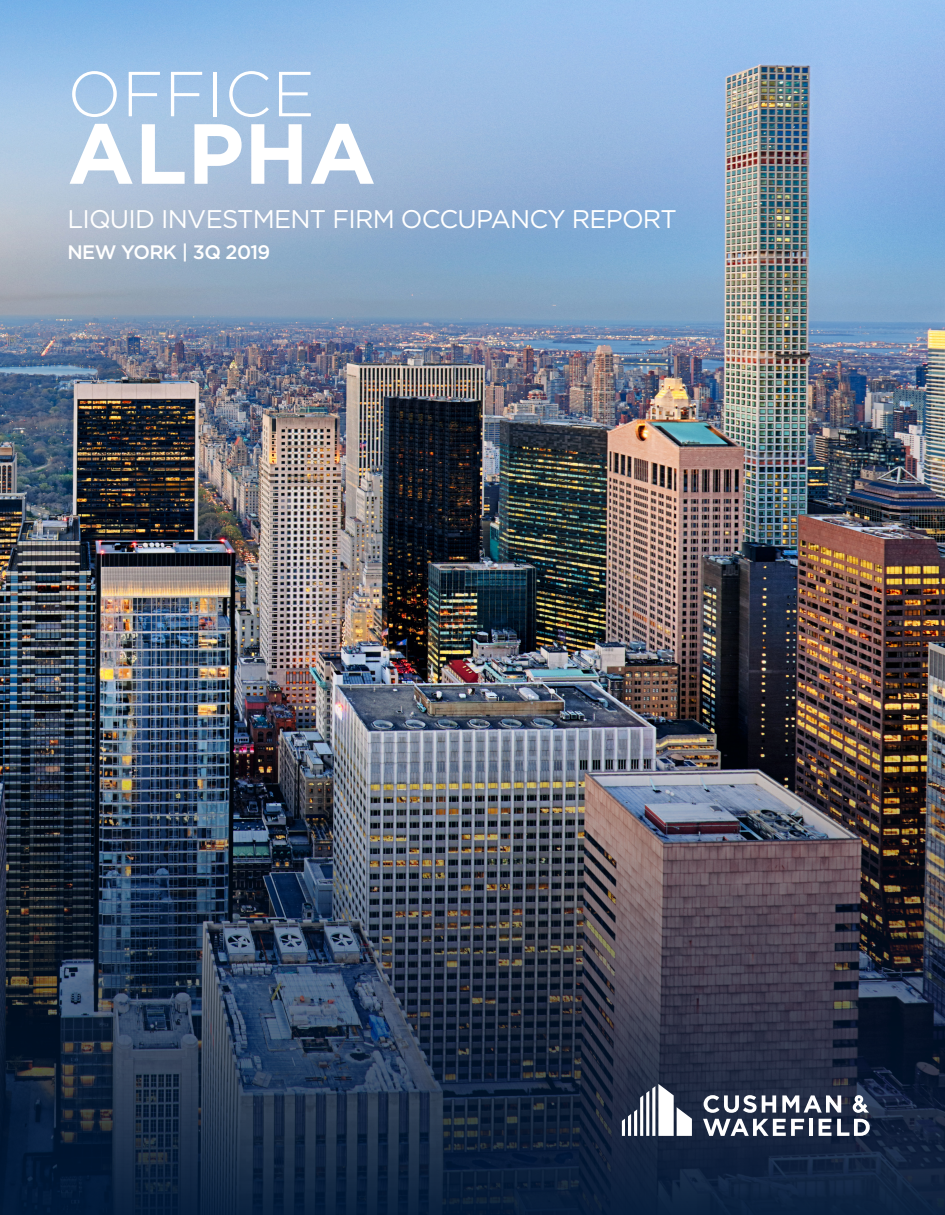
<style>
.page{position:relative;width:945px;height:1215px;background:#fff}
.page>*{position:absolute;margin:0;border:0;box-sizing:border-box;transform-origin:0 0}
.t1{font:700 85.05px "Gotham";color:#fff}
.t2{font:300 63.45px "Gotham";letter-spacing:.01em;color:#fff}
.t3{font:25.5px "Gotham";letter-spacing:-.03em;color:#fff}
.t4{font:500 19.5px "Gotham";letter-spacing:-.03em;color:#fff}
</style>
<div class="page">
<img style="left:0;top:0;width:945px;height:701px">
<img style="left:0;top:701px;width:945px;height:514px">
<svg style="left:622px;top:1084px;width:70px;height:52px"></svg>
<hr style="left:809px;top:1119px;width:4px;height:17px;background:#fff">
<svg style="left:819px;top:1119px;width:51px;height:17px"></svg>
<svg style="left:704px;top:1095px;width:72px;height:18px"></svg>
<svg style="left:782px;top:1095px;width:59px;height:18px"></svg>
<svg style="left:703px;top:1119px;width:101px;height:17px"></svg>
<svg style="left:853px;top:1095px;width:16px;height:18px"></svg>
<p class="t2" style="left:68px;top:54px;width:249px">OFFICE</p>
<p class="t1" style="left:68px;top:97px;width:310px">ALPHA</p>
<p class="t3" style="left:68px;top:202px;width:611px">LIQUID INVESTMENT FIRM OCCUPANCY REPORT</p>
<p class="t4" style="left:68px;top:239px;width:204px">NEW YORK | 3Q 2019</p>
</div>
